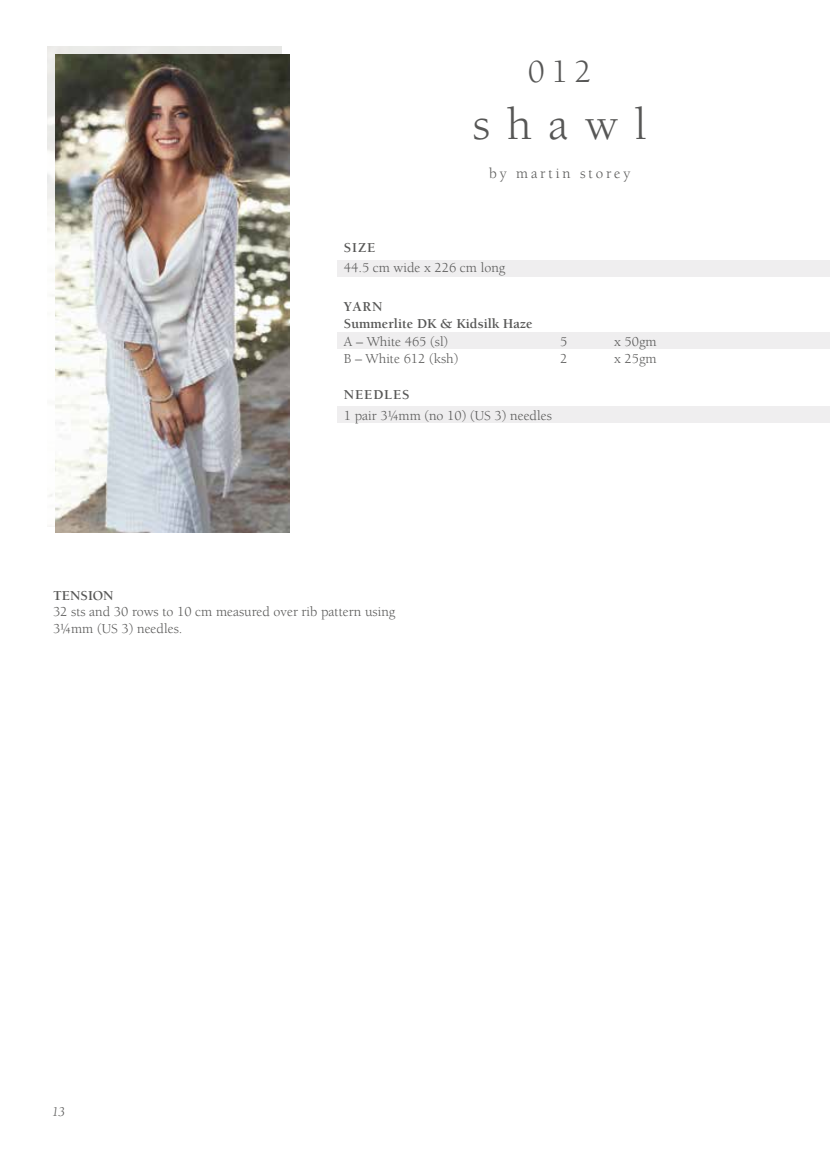
<style>
.page{position:relative;width:830px;height:1149px;background:#fff}
.page>*{position:absolute;margin:0;border:0;box-sizing:border-box;transform-origin:0 0}
.t1{font:46.5px "Berkeley Std";letter-spacing:.36em;color:#575756}
.t2{font:33px "Berkeley Std";color:#575756}
.t3{font:15px "Berkeley Std";letter-spacing:.19em;color:#575756}
.t4{font:13.95px/16.8px "Berkeley Std";color:#575756}
.t5{font:700 13.95px/17.1px "Berkeley Std";color:#575756}
.t6{font:700 13.95px "Berkeley Std";letter-spacing:.06em;color:#575756}
.t7{font:italic 13.5px "Berkeley Std";color:#575756}
</style>
<div class="page">
<div style="left:337px;top:260px;width:492px;height:17px;background:#efeeef"></div>
<div style="left:337px;top:332px;width:492px;height:16px;background:#efeeef"></div>
<div style="left:337px;top:406px;width:492px;height:17px;background:#efeeef"></div>
<img style="left:55px;top:54px;width:234px;height:478px">
<h2 class="t2" style="left:527px;top:54px;width:65px">012</h2>
<h1 class="t1" style="left:472px;top:99px;width:175px">shawl</h1>
<p class="t3" style="left:489px;top:165px;width:143px">by martin storey</p>
<p class="t5" style="left:344px;top:239px;width:33px">SIZE</p>
<p class="t4" style="left:344px;top:259px;width:163px">44.5 cm wide x 226 cm long</p>
<p class="t5" style="left:344px;top:298px;width:190px">YARN<br>Summerlite DK &amp; Kidsilk Haze</p>
<p class="t4" style="left:344px;top:333px;width:106px">A – White 465 (sl)</p>
<p class="t4" style="left:560px;top:333px;width:9px">5</p>
<p class="t4" style="left:614px;top:333px;width:44px">x 50gm</p>
<p class="t4" style="left:344px;top:350px;width:116px">B – White 612 (ksh)</p>
<p class="t4" style="left:560px;top:350px;width:9px">2</p>
<p class="t4" style="left:614px;top:350px;width:44px">x 25gm</p>
<p class="t6" style="left:344px;top:387px;width:67px">NEEDLES</p>
<p class="t4" style="left:344px;top:407px;width:209px">1 pair 3¼mm (no 10) (US 3) needles</p>
<p class="t5" style="left:53px;top:586px;width:62px">TENSION</p>
<p class="t4" style="left:53px;top:603px;width:343px">32 sts and 30 rows to 10 cm measured over rib pattern using<br>3¼mm (US 3) needles.</p>
<p class="t7" style="left:52px;top:1103px;width:14px">13</p>
</div>
